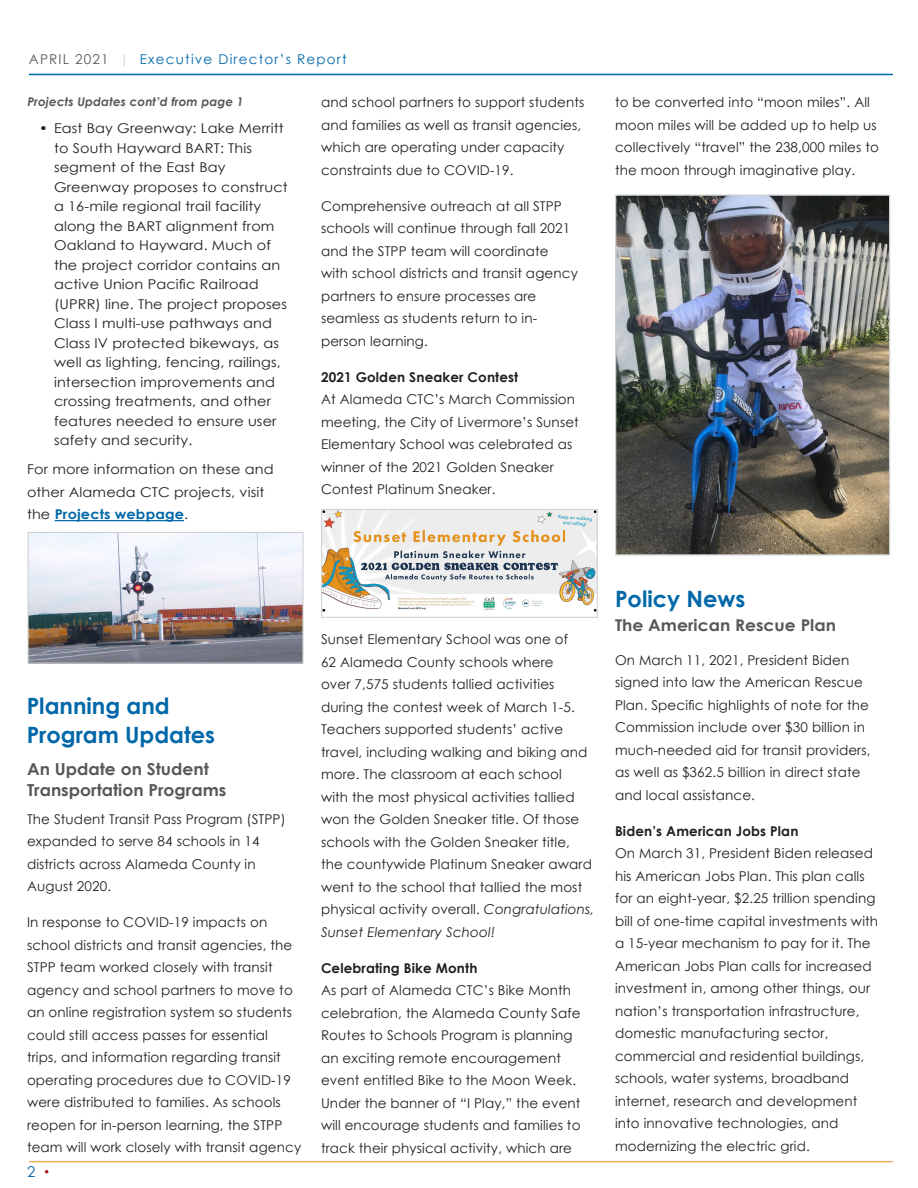
<style>
.page{position:relative;width:918px;height:1188px;background:#fff}
.page>*{position:absolute;margin:0;border:0;box-sizing:border-box;transform-origin:0 0}
.Article_hdr{font:700 22.5px/28.5px "Century Gothic";color:#0068a9}
.article_subhead{font:700 16.5px/21px "Century Gothic";color:#57585a;scale:1.04 1}
.article_subhead-2{font:700 16.2px "Century Gothic";color:#57585a;scale:1.06 1}
.t1{font:15px "Century Gothic";color:#0068a9}
.t2{font:13.5px/22.5px "Century Gothic";letter-spacing:.01em;color:#231f20}
.t3{font:13.5px/19.5px "Century Gothic";letter-spacing:.01em;color:#231f20;scale:1.07 1}
.t4{font:13.5px "Century Gothic";letter-spacing:.09em;color:#0069aa}
.Article_hdr-2{font:italic 700 12px "Century Gothic";letter-spacing:.01em;color:#57585a}
.s1{color:#57585a}
.s2{color:#cdced0}
.s3{font-weight:700;color:#0068a9}
.s4{font-weight:700}
.s5{font-style:italic}
</style>
<div class="page">
<hr style="left:29px;top:1161px;width:864px;height:1px;background:#e58e19">
<hr style="left:29px;top:74px;width:864px;height:1px;background:#0068a9">
<img style="left:323px;top:511px;width:273px;height:101px">
<div style="left:321px;top:509px;width:277px;height:109px;border:1px solid #d1d2d4"></div>
<img style="left:617px;top:196px;width:271px;height:358px">
<div style="left:615px;top:194px;width:275px;height:362px;border:1px solid #d1d2d4"></div>
<hr style="left:55px;top:520px;width:129px;height:1px;background:#0068a9">
<img style="left:29px;top:534px;width:273px;height:128px">
<div style="left:27px;top:532px;width:277px;height:132px;border:1px solid #d1d2d4"></div>
<p class="t4" style="left:29px;top:50px;width:319px"><span class="s1">APRIL 2021</span> <span class="s2">|</span> Executive Director’s Report</p>
<p class="Article_hdr-2" style="left:27px;top:93px;width:218px">Projects Updates cont’d from page 1</p>
<p class="t3" style="left:54px;top:118px;width:220px;text-indent:-15px">• East Bay Greenway: Lake Merritt to South Hayward BART: This segment of the East Bay<br>Greenway proposes to construct a 16-mile regional trail facility along the BART alignment from<br>Oakland to Hayward. Much of the project corridor contains an active Union Pacific Railroad (UPRR) line. The project proposes<br>Class I multi-use pathways and<br>Class IV protected bikeways, as well as lighting, fencing, railings, intersection improvements and crossing treatments, and other features needed to ensure user safety and security.</p>
<p class="t3" style="left:27px;top:458px;width:232px;line-height:22.5px">For more information on these and other Alameda CTC projects, visit the <span class="s3">Projects webpage</span>.</p>
<p class="t2" style="left:321px;top:91px;width:265px">and school partners to support students and families as well as transit agencies, which are operating under capacity constraints due to COVID-19.</p>
<p class="t2" style="left:321px;top:194px;width:258px">Comprehensive outreach at all STPP schools will continue through fall 2021 and the STPP team will coordinate with school districts and transit agency partners to ensure processes are seamless as students return to in&shy;person learning.</p>
<p class="t2" style="left:321px;top:365px;width:259px"><span class="s4">2021 Golden Sneaker Contest<br></span>At Alameda CTC’s March Commission meeting, the City of Livermore’s Sunset Elementary School was celebrated as winner of the 2021 Golden Sneaker Contest Platinum Sneaker.</p>
<p class="t2" style="left:615px;top:91px;width:266px">to be converted into “moon miles”. All moon miles will be added up to help us collectively “travel” the 238,000 miles to the moon through imaginative play.</p>
<p class="Article_hdr" style="left:27px;top:691px;width:190px">Planning and<br>Program Updates</p>
<p class="article_subhead" style="left:27px;top:758px;width:193px">An Update on Student<br>Transportation Programs</p>
<p class="t2" style="left:27px;top:807px;width:260px">The Student Transit Pass Program (STPP) expanded to serve 84 schools in 14 districts across Alameda County in<br>August 2020.</p>
<p class="t2" style="left:27px;top:911px;width:276px">In response to COVID-19 impacts on school districts and transit agencies, the STPP team worked closely with transit agency and school partners to move to an online registration system so students could still access passes for essential trips, and information regarding transit operating procedures due to COVID-19 were distributed to families. As schools reopen for in-person learning, the STPP team will work closely with transit agency</p>
<p class="t1" style="left:27px;top:1161px;width:10px">2</p>
<p class="t2" style="left:321px;top:628px;width:275px">Sunset Elementary School was one of<br>62 Alameda County schools where<br>over 7,575 students tallied activities during the contest week of March 1-5.<br>Teachers supported students’ active travel, including walking and biking and more. The classroom at each school<br>with the most physical activities tallied won the Golden Sneaker title. Of those schools with the Golden Sneaker title, the countywide Platinum Sneaker award went to the school that tallied the most physical activity overall. <span class="s5">Congratulations, Sunset Elementary School!</span></p>
<p class="t2" style="left:321px;top:956px;width:261px"><span class="s4">Celebrating Bike Month<br></span>As part of Alameda CTC’s Bike Month celebration, the Alameda County Safe Routes to Schools Program is planning an exciting remote encouragement event entitled Bike to the Moon Week.<br>Under the banner of “I Play,” the event will encourage students and families to track their physical activity, which are</p>
<p class="Article_hdr" style="left:615px;top:583px;width:132px">Policy News</p>
<p class="article_subhead-2" style="left:615px;top:613px;width:210px">The American Rescue Plan</p>
<p class="t2" style="left:615px;top:649px;width:257px">On March 11, 2021, President Biden signed into law the American Rescue Plan. Specific highlights of note for the Commission include over $30 billion in much-needed aid for transit providers, as well as $362.5 billion in direct state and local assistance.</p>
<p class="t2" style="left:615px;top:820px;width:265px"><span class="s4">Biden’s American Jobs Plan<br></span>On March 31, President Biden released his American Jobs Plan. This plan calls for an eight-year, $2.25 trillion spending bill of one-time capital investments with a 15-year mechanism to pay for it. The American Jobs Plan calls for increased investment in, among other things, our nation’s transportation infrastructure, domestic manufacturing sector, commercial and residential buildings, schools, water systems, broadband internet, research and development into innovative technologies, and modernizing the electric grid.</p>
</div>
